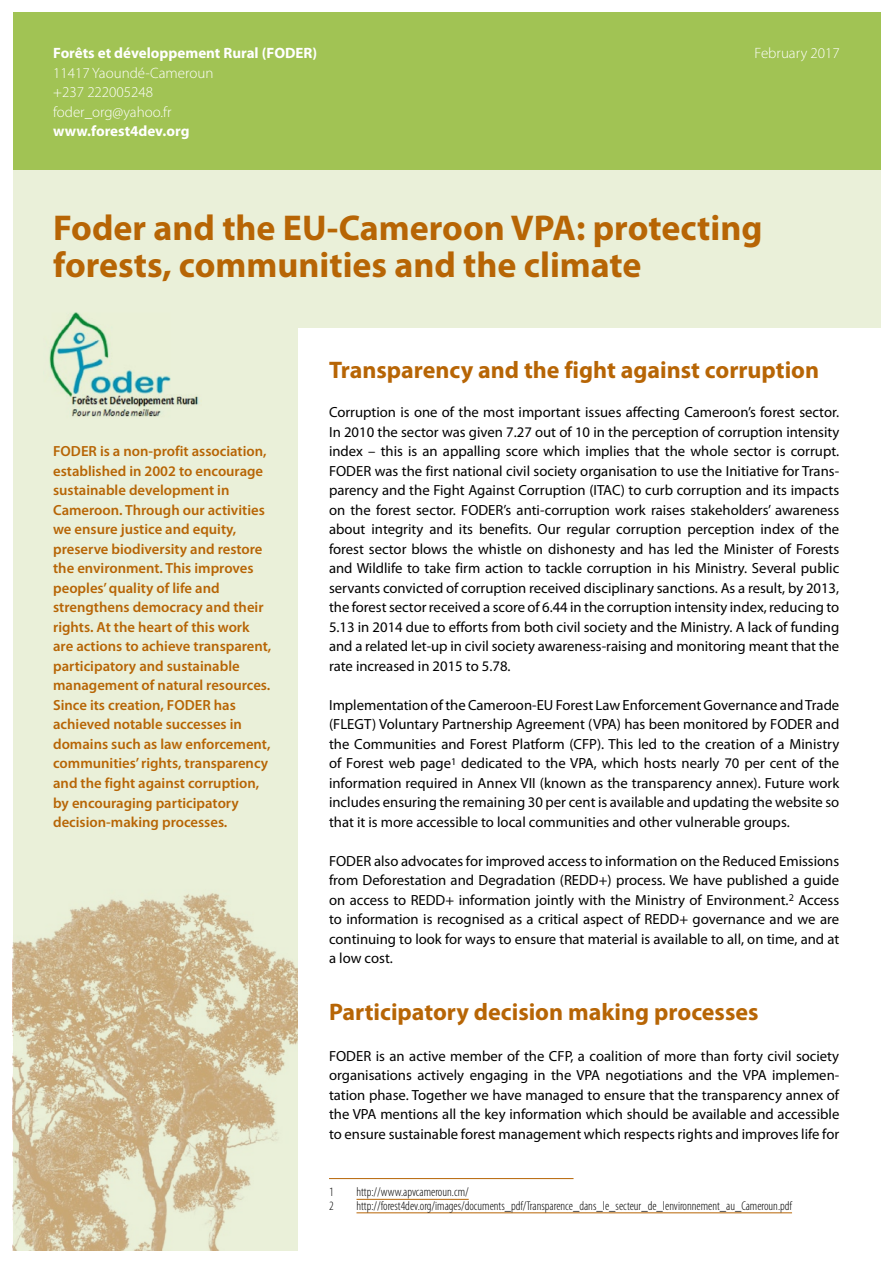
<style>
.page{position:relative;width:893px;height:1263px;background:#fff}
.page>*{position:absolute;margin:0;border:0;box-sizing:border-box;transform-origin:0 0}
.t1{font:700 36px/37.5px "Myriad Pro";color:#b76505}
.t2{font:700 24px "Myriad Pro";color:#b76505}
.t3{font:300 15px/19.5px "Myriad Pro";color:#fff}
.t4{font:700 15px "Myriad Pro";color:#fff}
.t5{font:14.7px/19.5px "Myriad Pro";color:#000;text-align:justify}
.t6{font:600 14.7px/19.5px "Myriad Pro";color:#b76505}
.t7{font:300 condensed 12.75px "Myriad Pro";color:#000}
</style>
<div class="page">
<div style="left:13px;top:13px;width:867px;height:157px;background:#a1c354"></div>
<div style="left:13px;top:317px;width:285px;height:933px;background:#eaf0d9"></div>
<div style="left:13px;top:170px;width:867px;height:157px;background:#eaf0d9"></div>
<hr style="left:329px;top:1178px;width:244px;height:1px;background:#b76505">
<hr style="left:356px;top:1199px;width:113px;height:1px;background:#b76505">
<hr style="left:356px;top:1212px;width:436px;height:1px;background:#b76505">
<img style="left:49px;top:312px;width:150px;height:105px">
<img style="left:13px;top:893px;width:285px;height:357px">
<p class="t4" style="left:53px;top:43px;width:266px">Forêts et développement Rural (FODER)</p>
<p class="t3" style="left:755px;top:43px;width:87px">February 2017</p>
<p class="t3" style="left:53px;top:63px;width:162px">11417 Yaoundé-Cameroun +237 222005248 foder_org@yahoo.fr</p>
<p class="t4" style="left:53px;top:121px;width:138px">www.forest4dev.org</p>
<h1 class="t1" style="left:53px;top:208px;width:711px">Foder and the EU-Cameroon VPA: protecting forests, communities and the climate</h1>
<p class="t6" style="left:53px;top:441px;width:220px">FODER is a non-profit association, established in 2002 to encourage sustainable development in<br>Cameroon. Through our activities we ensure justice and equity, preserve biodiversity and restore the environment. This improves peoples’ quality of life and strengthens democracy and their rights. At the heart of this work are actions to achieve transparent, participatory and sustainable management of natural resources.<br>Since its creation, FODER has achieved notable successes in domains such as law enforcement, communities’ rights, transparency and the fight against corruption, by encouraging participatory decision-making processes.</p>
<h2 class="t2" style="left:329px;top:355px;width:492px">Transparency and the fight against corruption</h2>
<p class="t5" style="left:329px;top:402px;width:512px">Corruption is one of the most important issues affecting Cameroon’s forest sector.<br>In 2010 the sector was given 7.27 out of 10 in the perception of corruption intensity index – this is an appalling score which implies that the whole sector is corrupt.<br>FODER was the first national civil society organisation to use the Initiative for Trans&shy;parency and the Fight Against Corruption (ITAC) to curb corruption and its impacts on the forest sector. FODER’s anti-corruption work raises stakeholders’ awareness about integrity and its benefits. Our regular corruption perception index of the forest sector blows the whistle on dishonesty and has led the Minister of Forests and Wildlife to take firm action to tackle corruption in his Ministry. Several public servants convicted of corruption received disciplinary sanctions. As a result, by 2013, the forest sector received a score of 6.44 in the corruption intensity index, reducing to 5.13 in 2014 due to efforts from both civil society and the Ministry. A lack of funding and a related let-up in civil society awareness-raising and monitoring meant that the rate increased in 2015 to 5.78.</p>
<p class="t5" style="left:329px;top:695px;width:512px">Implementation of the Cameroon-EU Forest Law Enforcement Governance and Trade (FLEGT) Voluntary Partnership Agreement (VPA) has been monitored by FODER and the Communities and Forest Platform (CFP). This led to the creation of a Ministry of Forest web page<sup>1</sup> dedicated to the VPA, which hosts nearly 70 per cent of the information required in Annex VII (known as the transparency annex). Future work includes ensuring the remaining 30 per cent is available and updating the website so that it is more accessible to local communities and other vulnerable groups.</p>
<p class="t5" style="left:329px;top:851px;width:512px">FODER also advocates for improved access to information on the Reduced Emissions from Deforestation and Degradation (REDD+) process. We have published a guide on access to REDD+ information jointly with the Ministry of Environment.<sup>2</sup> Access to information is recognised as a critical aspect of REDD+ governance and we are continuing to look for ways to ensure that material is available to all, on time, and at a low cost.</p>
<h2 class="t2" style="left:329px;top:996px;width:431px">Participatory decision making processes</h2>
<p class="t5" style="left:329px;top:1046px;width:512px">FODER is an active member of the CFP, a coalition of more than forty civil society organisations actively engaging in the VPA negotiations and the VPA implemen&shy;tation phase. Together we have managed to ensure that the transparency annex of the VPA mentions all the key information which should be available and accessible to ensure sustainable forest management which respects rights and improves life for</p>
<p class="t7" style="left:329px;top:1184px;width:6px">1</p>
<p class="t7" style="left:356px;top:1184px;width:114px">http://www.apvcameroun.cm/</p>
<p class="t7" style="left:329px;top:1198px;width:6px">2</p>
<p class="t7" style="left:356px;top:1198px;width:437px">http://forest4dev.org/images/documents_pdf/Transparence_dans_le_secteur_de_lenvironnement_au_Cameroun.pdf</p>
</div>
